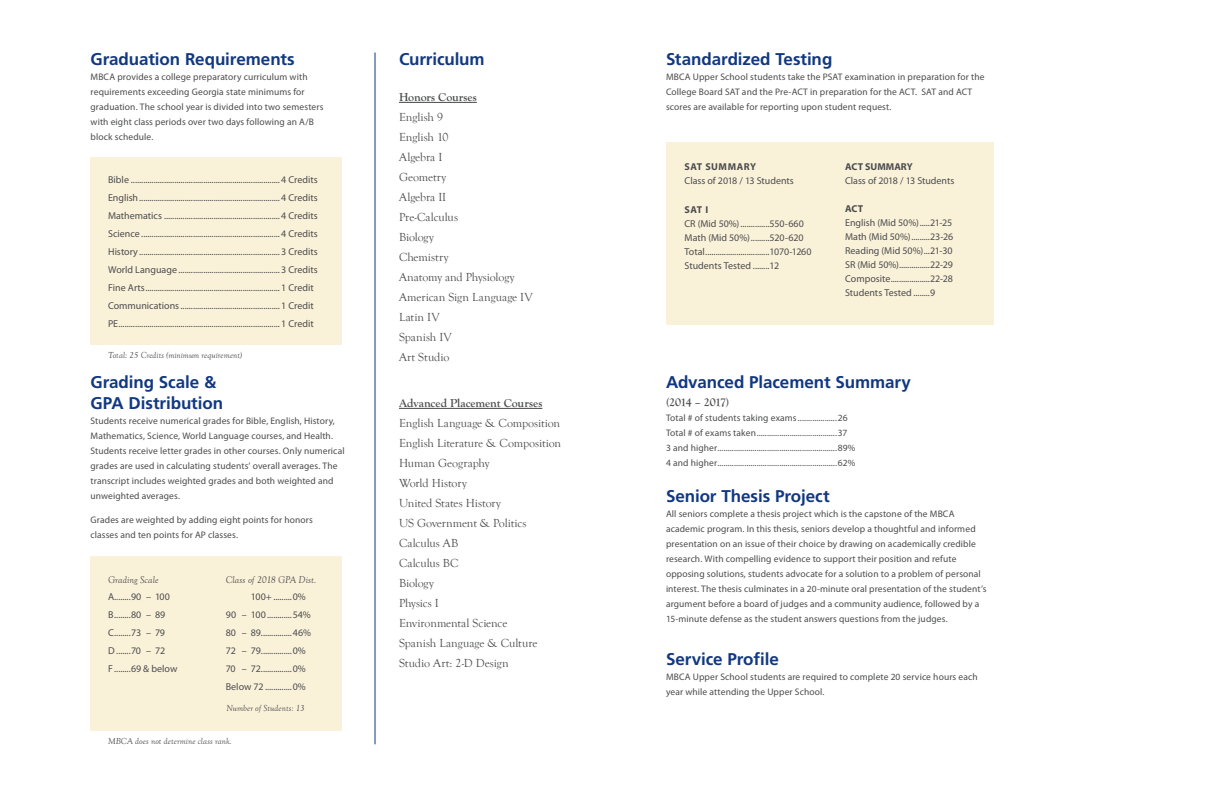
<style>
.page{position:relative;width:1224px;height:792px;background:#fff}
.page>*{position:absolute;margin:0;border:0;box-sizing:border-box;transform-origin:0 0}
.t1{font:700 17px/20.4px "Frutiger";letter-spacing:-.005em;color:#113880}
.t2{font:12px/20px "Goudy Old Style T";letter-spacing:-.005em;color:#4b4c4d}
.t3{font:700 12px "Goudy Old Style T";color:#4b4c4d}
.t4{font:700 12px "Goudy Old Style T";letter-spacing:-.05em;color:#4b4c4d}
.t5{font:10px/18px "Myriad Pro";color:#4b4c4d}
.t6{font:italic 10px "Goudy Old Style T";color:#4b4c4d}
.t7{font:700 10px "Myriad Pro";letter-spacing:.015em;color:#4b4c4d}
.t8{font:700 10px "Myriad Pro";letter-spacing:.045em;color:#4b4c4d}
.t9{font:9.5px/15px "Myriad Pro";letter-spacing:.01em;color:#4b4c4d}
.t10{font:italic 9px "Goudy Old Style T";letter-spacing:.005em;color:#4b4c4d}
</style>
<div class="page">
<hr style="left:399px;top:102px;width:78px;height:1px;background:#4b4c4d">
<hr style="left:399px;top:408px;width:143px;height:1px;background:#4b4c4d">
<hr style="left:375px;top:53px;width:1px;height:691px;background:#113880">
<div style="left:91px;top:158px;width:251px;height:187px;background:#faf1d9"></div>
<div style="left:91px;top:557px;width:251px;height:174px;background:#faf1d9"></div>
<div style="left:666px;top:143px;width:328px;height:182px;background:#faf1d9"></div>
<h1 class="t1" style="left:91px;top:49px;width:206px">Graduation Requirements</h1>
<p class="t9" style="left:91px;top:70px;width:234px">MBCA provides a college preparatory curriculum with requirements exceeding Georgia state minimums for graduation. The school year is divided into two semesters with eight class periods over two days following an A/B block schedule.</p>
<p class="t5" style="left:108px;top:171px;width:211px">Bible ........................................................................4 Credits English....................................................................4 Credits Mathematics ........................................................4 Credits Science ...................................................................4 Credits History....................................................................3 Credits World Language .................................................3 Credits Fine Arts.................................................................1 Credit Communications................................................1 Credit PE..............................................................................1 Credit</p>
<p class="t10" style="left:108px;top:350px;width:136px">Total: 25 Credits (minimum requirement)</p>
<h1 class="t1" style="left:91px;top:372px;width:134px">Grading Scale &amp;<br>GPA Distribution</h1>
<p class="t9" style="left:91px;top:413px;width:256px">Students receive numerical grades for Bible, English, History, Mathematics, Science, World Language courses, and Health.<br>Students receive letter grades in other courses. Only numerical grades are used in calculating students’ overall averages. The transcript includes weighted grades and both weighted and unweighted averages.</p>
<p class="t9" style="left:91px;top:512px;width:224px">Grades are weighted by adding eight points for honors classes and ten points for AP classes.</p>
<p class="t6" style="left:108px;top:574px;width:52px">Grading Scale</p>
<p class="t6" style="left:226px;top:574px;width:92px">Class of 2018 GPA Dist.</p>
<p class="t5" style="left:108px;top:587px;width:71px">A........90 – 100<br>B........80 – 89<br>C........73 – 79<br>D .......70 – 72<br>F ........69 &amp; below</p>
<p class="t5" style="left:226px;top:587px;width:87px;text-indent:25px">100+.........0%<br>90 – 100 ............54%<br>80 – 89...............46%<br>72 – 79...............0%<br>70 – 72...............0%<br>Below 72 .............0%</p>
<p class="t10" style="left:226px;top:704px;width:80px">Number of Students: 13</p>
<p class="t10" style="left:108px;top:736px;width:126px">MBCA does not determine class rank.</p>
<h1 class="t1" style="left:399px;top:49px;width:87px">Curriculum</h1>
<p class="t3" style="left:399px;top:91px;width:79px">Honors Courses</p>
<p class="t2" style="left:399px;top:108px;width:135px">English 9<br>English 10<br>Algebra I<br>Geometry<br>Algebra II<br>Pre-Calculus<br>Biology<br>Chemistry<br>Anatomy and Physiology<br>American Sign Language IV<br>Latin IV<br>Spanish IV<br>Art Studio</p>
<p class="t3" style="left:399px;top:397px;width:145px">Advanced Placement Courses</p>
<p class="t2" style="left:399px;top:414px;width:164px">English Language &amp; Composition<br>English Literature &amp; Composition<br>Human Geography<br>World History<br>United States History<br>US Government &amp; Politics<br>Calculus AB<br>Calculus BC<br>Biology<br>Physics I<br>Environmental Science<br>Spanish Language &amp; Culture<br>Studio Art: 2-D Design</p>
<h1 class="t1" style="left:666px;top:49px;width:168px">Standardized Testing</h1>
<p class="t9" style="left:666px;top:70px;width:320px">MBCA Upper School students take the PSAT examination in preparation for the<br>College Board SAT and the Pre-ACT in preparation for the ACT. SAT and ACT scores are available for reporting upon student request.</p>
<p class="t8" style="left:685px;top:160px;width:73px">SAT SUMMARY</p>
<p class="t5" style="left:685px;top:172px;width:111px">Class of 2018 / 13 Students</p>
<p class="t7" style="left:685px;top:203px;width:25px">SAT I</p>
<p class="t5" style="left:685px;top:217px;width:129px;line-height:14px">CR (Mid 50%)..............550-660<br>Math (Mid 50%).........520-620<br>Total...............................1070-1260<br>Students Tested ........12</p>
<p class="t7" style="left:845px;top:160px;width:69px">ACT SUMMARY</p>
<p class="t5" style="left:845px;top:172px;width:111px">Class of 2018 / 13 Students</p>
<p class="t7" style="left:845px;top:202px;width:19px">ACT</p>
<p class="t5" style="left:845px;top:216px;width:109px;line-height:14px;text-align:justify">English (Mid 50%).....21-25<br>Math (Mid 50%).........23-26<br>Reading (Mid 50%)...21-30<br>SR (Mid 50%)...............22-29<br>Composite...................22-28<br>Students Tested ........9</p>
<h1 class="t1" style="left:666px;top:372px;width:246px">Advanced Placement Summary</h1>
<p class="t4" style="left:666px;top:396px;width:65px">(2014 – 2017)</p>
<p class="t9" style="left:666px;top:410px;width:191px">Total # of students taking exams...................26<br>Total # of exams taken.......................................37<br>3 and higher..........................................................89% 4 and higher..........................................................62%</p>
<h1 class="t1" style="left:666px;top:486px;width:165px">Senior Thesis Project</h1>
<p class="t9" style="left:666px;top:506px;width:322px">All seniors complete a thesis project which is the capstone of the MBCA academic program. In this thesis, seniors develop a thoughtful and informed presentation on an issue of their choice by drawing on academically credible research. With compelling evidence to support their position and refute opposing solutions, students advocate for a solution to a problem of personal interest. The thesis culminates in a 20-minute oral presentation of the student’s argument before a board of judges and a community audience, followed by a 15-minute defense as the student answers questions from the judges.</p>
<h1 class="t1" style="left:666px;top:649px;width:114px">Service Profile</h1>
<p class="t9" style="left:666px;top:669px;width:313px">MBCA Upper School students are required to complete 20 service hours each year while attending the Upper School.</p>
</div>
